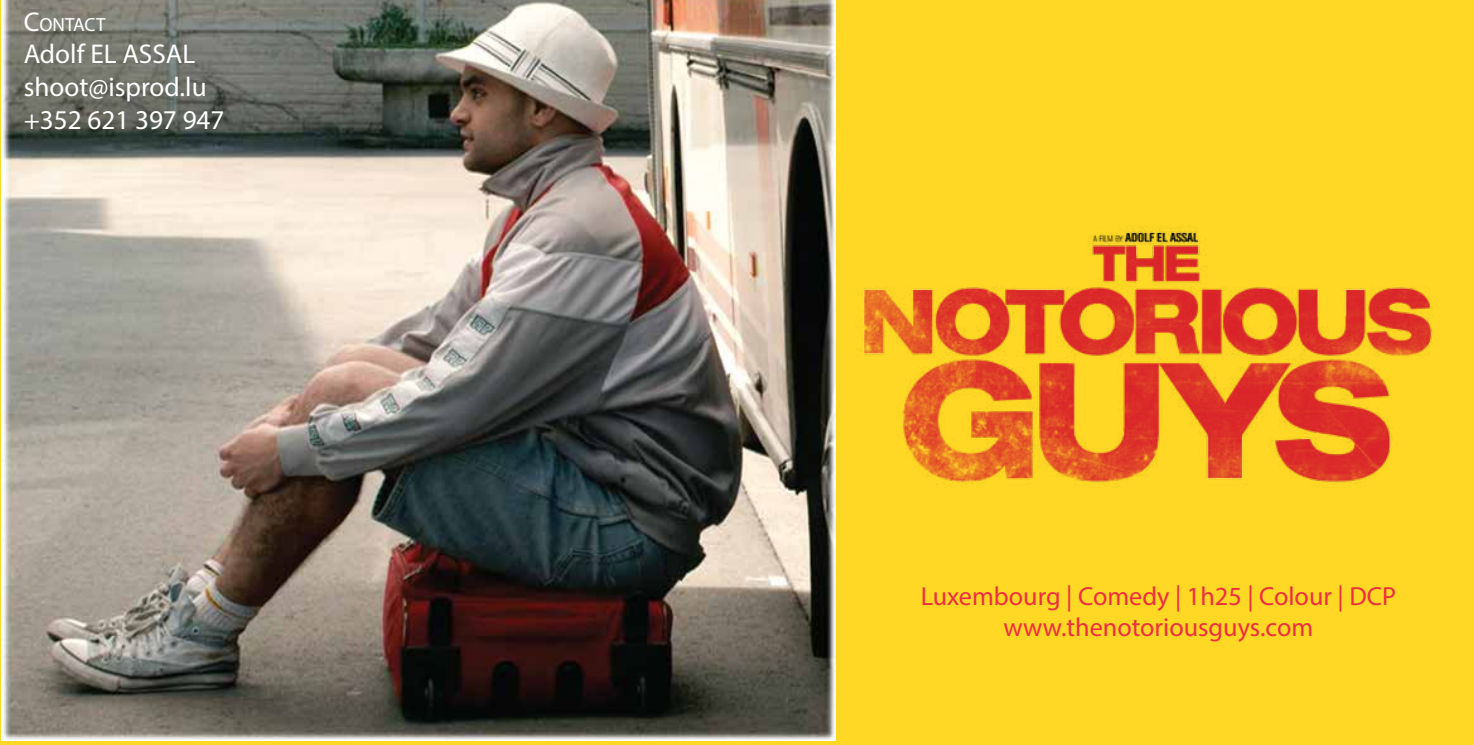
<style>
.page{position:relative;width:1474px;height:745px;background:#fff}
.page>*{position:absolute;margin:0;border:0;box-sizing:border-box;transform-origin:0 0}
.t1{font:27.12px/32.6px "Myriad Pro";color:#fff}
.t2{font:26.25px/31.5px "Myriad Pro";color:#ee2e40;text-align:center}
.t3{font:19.07px "Myriad Pro";color:#fff}
.s1{font-size:27.12px}
</style>
<div class="page">
<div style="left:0;top:0;width:1473px;height:744px;background:#fed825"></div>
<img style="left:2px;top:0;width:833px;height:739px">
<img style="left:835px;top:195px;width:597px;height:339px">
<p class="t3" style="left:24px;top:12px;width:83px"><span class="s1">C</span>ONTACT</p>
<p class="t1" style="left:24px;top:37px;width:202px">Adolf EL ASSAL shoot@isprod.lu +352 621 397 947</p>
<p class="t2" style="left:920px;top:579px;width:476px">Luxembourg | Comedy | 1h25 | Colour | DCP www.thenotoriousguys.com</p>
</div>
